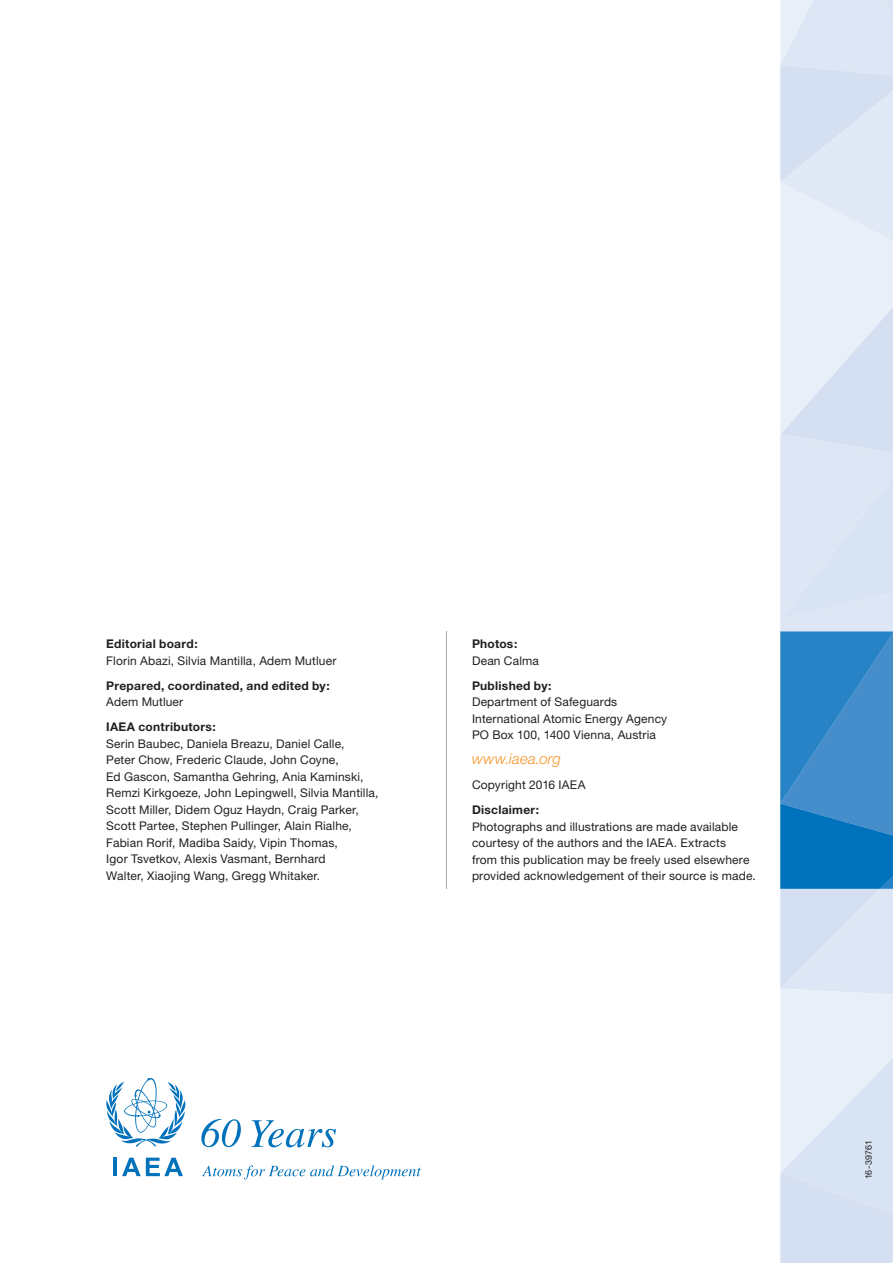
<style>
.page{position:relative;width:893px;height:1263px;background:#fff}
.page>*{position:absolute;margin:0;border:0;box-sizing:border-box;transform-origin:0 0}
.t1{font:italic 300 15px "Helvetica Neue";letter-spacing:.005em;color:#f7972c}
.t2{font:12px/16.5px "Helvetica Neue";letter-spacing:.015em;color:#231f20}
.t3{font:700 12px "Helvetica Neue";letter-spacing:.025em;color:#231f20}
.t4{font:9px "Helvetica Neue";letter-spacing:-.005em;color:#231f20}
</style>
<div class="page">
<svg style="left:780px;top:0;width:113px;height:1263px;background:#b8d2ea"></svg>
<hr style="left:446px;top:631px;width:1px;height:258px;background:#a8a9ad">
<svg style="left:202px;top:1165px;width:219px;height:14px"></svg>
<svg style="left:201px;top:1119px;width:40px;height:28px"></svg>
<svg style="left:251px;top:1120px;width:85px;height:27px"></svg>
<svg style="left:106px;top:1078px;width:80px;height:69px"></svg>
<hr style="left:114px;top:1158px;width:3px;height:18px;background:#0072bc">
<svg style="left:122px;top:1158px;width:61px;height:18px"></svg>
<p class="t3" style="left:106px;top:636px;width:93px">Editorial board:</p>
<p class="t2" style="left:106px;top:652px;width:232px">Florin Abazi, Silvia Mantilla, Adem Mutluer</p>
<p class="t3" style="left:106px;top:678px;width:225px">Prepared, coordinated, and edited by:</p>
<p class="t2" style="left:106px;top:693px;width:79px">Adem Mutluer</p>
<p class="t3" style="left:106px;top:719px;width:111px">IAEA contributors:</p>
<p class="t2" style="left:106px;top:735px;width:274px">Serin Baubec, Daniela Breazu, Daniel Calle,<br>Peter Chow, Frederic Claude, John Coyne,<br>Ed Gascon, Samantha Gehring, Ania Kaminski, Remzi Kirkgoeze, John Lepingwell, Silvia Mantilla, Scott Miller, Didem Oguz Haydn, Craig Parker, Scott Partee, Stephen Pullinger, Alain Rialhe, Fabian Rorif, Madiba Saidy, Vipin Thomas,<br>Igor Tsvetkov, Alexis Vasmant, Bernhard<br>Walter, Xiaojing Wang, Gregg Whitaker.</p>
<p class="t3" style="left:472px;top:636px;width:47px">Photos:</p>
<p class="t2" style="left:472px;top:652px;width:69px">Dean Calma</p>
<p class="t3" style="left:472px;top:678px;width:81px">Published by:</p>
<p class="t2" style="left:472px;top:693px;width:197px">Department of Safeguards<br>International Atomic Energy Agency<br>PO Box 100, 1400 Vienna, Austria</p>
<p class="t1" style="left:472px;top:750px;width:90px">www.iaea.org</p>
<p class="t2" style="left:472px;top:776px;width:115px">Copyright 2016 IAEA</p>
<p class="t3" style="left:472px;top:802px;width:69px">Disclaimer:</p>
<p class="t2" style="left:472px;top:818px;width:285px">Photographs and illustrations are made available courtesy of the authors and the IAEA. Extracts<br>from this publication may be freely used elsewhere provided acknowledgement of their source is made.</p>
<p class="t4" style="left:863px;top:1179px;width:40px;rotate:-90deg">16-39761</p>
</div>
